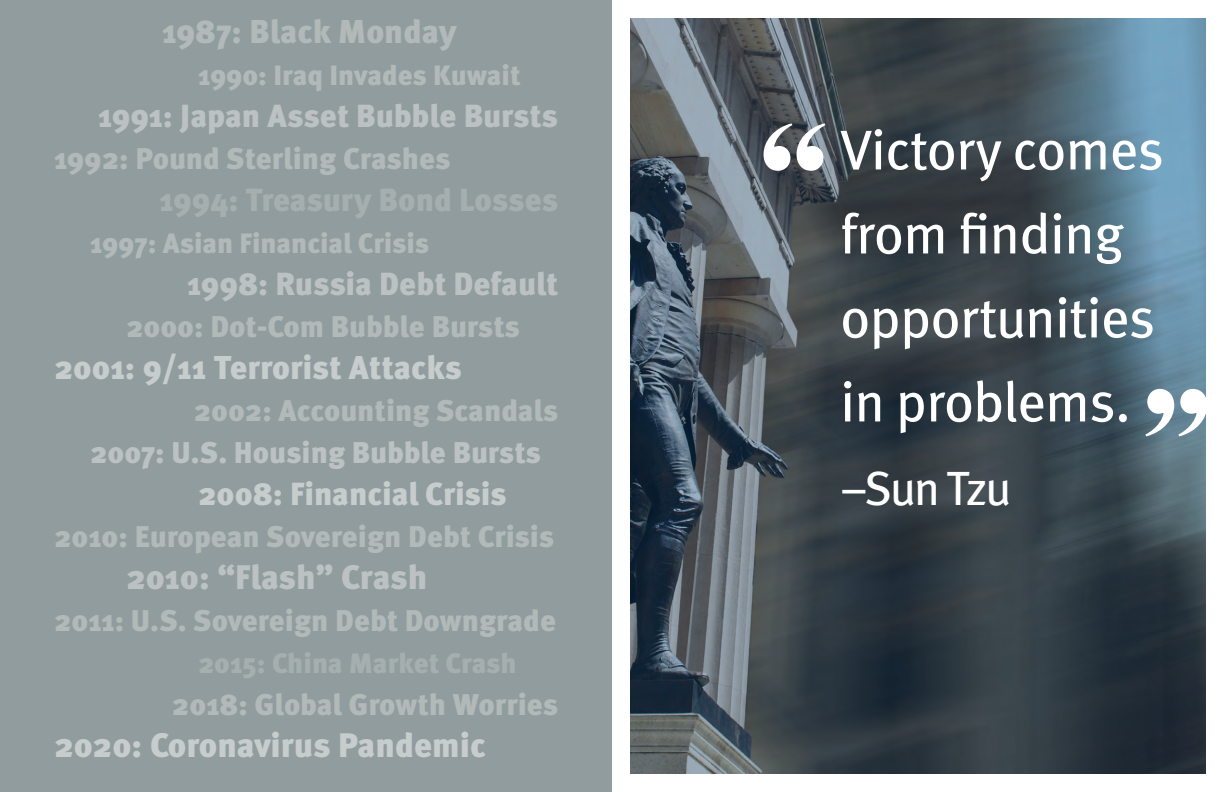
<style>
.page{position:relative;width:1224px;height:792px;background:#fff}
.page>*{position:absolute;margin:0;border:0;box-sizing:border-box;transform-origin:0 0}
.t1{font:900 148px "Chronicle Display";color:#fff}
.t2{font:56px/84px "Meta OT";letter-spacing:-.02em;color:#fff}
.t3{font:48px "Meta OT";letter-spacing:-.055em;color:#fff}
.t4{font:900 34px "Meta OT";color:#c7cccd}
.t5{font:900 34px "Meta OT";letter-spacing:-.005em;color:#bcc2c3}
.t6{font:900 33px "Meta OT";color:#c7cccd}
.t7{font:900 33px "Meta OT";color:#b1b9b9}
.t8{font:900 32px "Meta OT";letter-spacing:-.005em;color:#bcc2c3}
.t9{font:900 32px "Meta OT";letter-spacing:-.005em;color:#a6afb0}
.t10{font:900 32px "Meta OT";letter-spacing:-.005em;color:#c7cccd}
.t11{font:900 30px "Meta OT";color:#b1b9b9}
.t12{font:900 30px "Meta OT";letter-spacing:-.005em;color:#bcc2c3}
.t13{font:900 28px "Meta OT";letter-spacing:-.005em;color:#b1b9b9}
.t14{font:900 28px "Meta OT";letter-spacing:-.005em;color:#a6afb0}
</style>
<div class="page">
<svg style="left:630px;top:18px;width:576px;height:756px;background:#424f58"></svg>
<div style="left:0;top:0;width:612px;height:792px;background:#909c9d"></div>
<p class="t7" style="left:162px;top:11px;width:297px">1987: Black Monday</p>
<p class="t13" style="left:198px;top:58px;width:324px">1990: Iraq Invades Kuwait</p>
<p class="t8" style="left:98px;top:96px;width:461px">1991: Japan Asset Bubble Bursts</p>
<p class="t11" style="left:54px;top:140px;width:398px">1992: Pound Sterling Crashes</p>
<p class="t9" style="left:160px;top:180px;width:400px">1994: Treasury Bond Losses</p>
<p class="t13" style="left:90px;top:226px;width:341px">1997: Asian Financial Crisis</p>
<p class="t8" style="left:187px;top:264px;width:373px">1998: Russia Debt Default</p>
<p class="t11" style="left:126px;top:308px;width:396px">2000: Dot-Com Bubble Bursts</p>
<p class="t6" style="left:54px;top:347px;width:409px">2001: 9/11 Terrorist Attacks</p>
<p class="t11" style="left:194px;top:392px;width:366px">2002: Accounting Scandals</p>
<p class="t12" style="left:90px;top:434px;width:453px">2007: U.S. Housing Bubble Bursts</p>
<p class="t10" style="left:198px;top:474px;width:310px">2008: Financial Crisis</p>
<p class="t11" style="left:54px;top:518px;width:502px">2010: European Sovereign Debt Crisis</p>
<p class="t5" style="left:126px;top:556px;width:303px">2010: “Flash” Crash</p>
<p class="t11" style="left:54px;top:602px;width:504px">2011: U.S. Sovereign Debt Downgrade</p>
<p class="t14" style="left:198px;top:646px;width:320px">2015: China Market Crash</p>
<p class="t11" style="left:172px;top:686px;width:388px">2018: Global Growth Worries</p>
<p class="t4" style="left:54px;top:724px;width:434px">2020: Coronavirus Pandemic</p>
<p class="t1" style="left:830px;top:239px;width:74px;rotate:-180deg">”</p>
<p class="t2" style="left:840px;top:109px;width:326px">Victory comes from finding</p>
<p class="t2" style="left:840px;top:277px;width:317px">opportunities in problems.</p>
<p class="t3" style="left:840px;top:460px;width:173px">–Sun Tzu</p>
<p class="t1" style="left:1141px;top:320px;width:74px">”</p>
</div>
